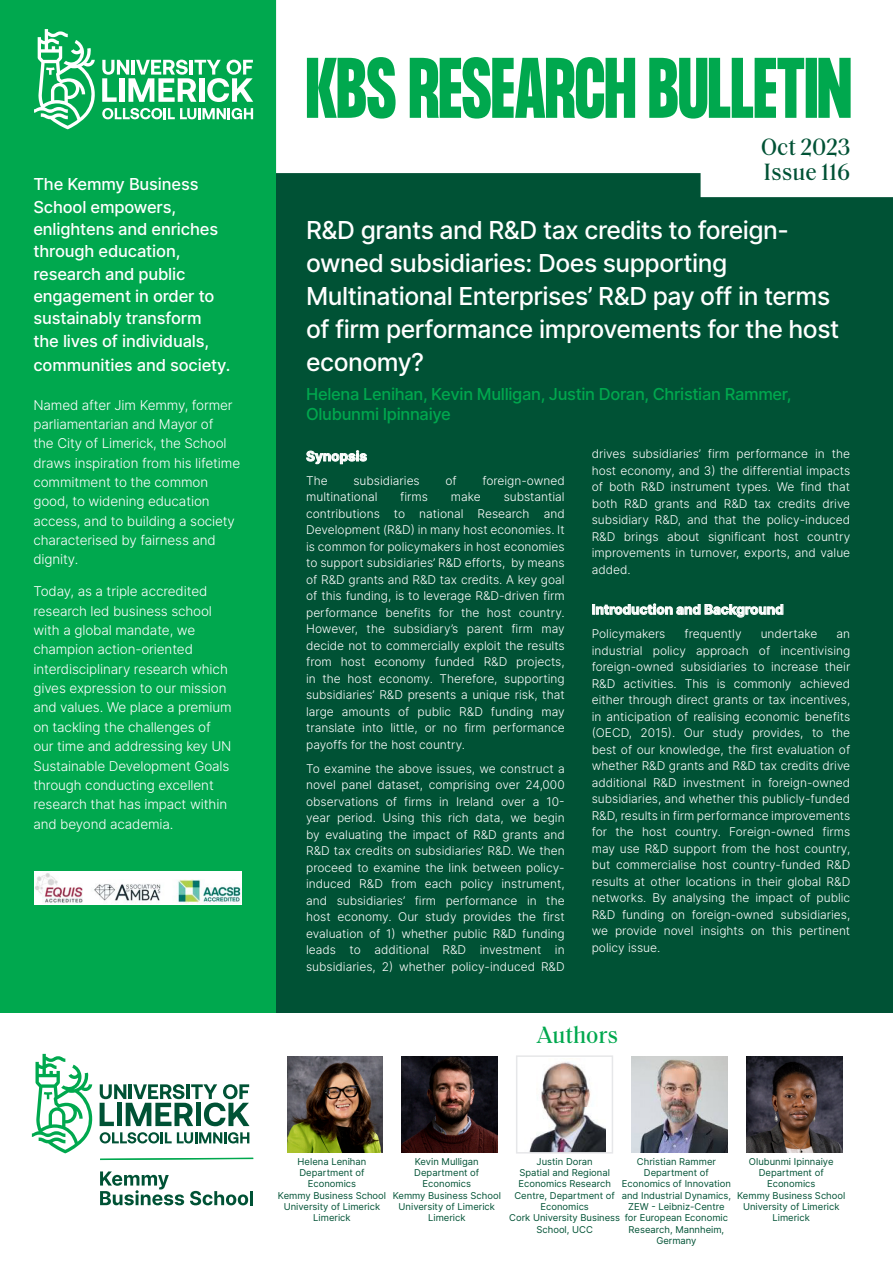
<style>
.page{position:relative;width:893px;height:1263px;background:#fff}
.page>*{position:absolute;margin:0;border:0;box-sizing:border-box;transform-origin:0 0}
.IntroPara_Purple{font:500 24.75px/33px "Inter";letter-spacing:-.02em;color:#fff}
.t1{font:500 24px "Saol Text";color:#005235;scale:.96 1}
.t2{font:500 24px "Saol Text";color:#00a84e;scale:.96 1}
.IntroPara_Purple-2{font:500 16.5px/22.4px "Inter";letter-spacing:-.01em;color:#fff}
.IntroPara_Purple-3{font:500 16.5px/19.8px "Inter";letter-spacing:-.02em;color:#00a84e}
.IntroPara_Purple-4{font:13.5px/19.4px "Inter Light BETA";letter-spacing:-.01em;color:#fff}
.BodyText{font:700 13.5px "Inter";color:#fff}
.BodyText-2{font:12px/16.5px "Inter Light BETA";color:#fff;text-align:justify}
.t3{font:9.45px/11.4px "Inter";color:#005235;text-align:center}
</style>
<div class="page">
<div style="left:274px;top:0;width:619px;height:1012px;background:#005235"></div>
<svg style="left:276px;top:0;width:617px;height:197px;background:#e1eae7"></svg>
<svg style="left:307px;top:57px;width:544px;height:62px;background:#4ec284"></svg>
<div style="left:0;top:0;width:276px;height:1012px;background:#00a84e"></div>
<svg style="left:102px;top:108px;width:151px;height:11px"></svg>
<svg style="left:102px;top:60px;width:151px;height:42px"></svg>
<svg style="left:34px;top:29px;width:61px;height:100px"></svg>
<svg style="left:100px;top:1132px;width:149px;height:11px"></svg>
<svg style="left:100px;top:1084px;width:149px;height:42px"></svg>
<svg style="left:32px;top:1054px;width:61px;height:99px"></svg>
<svg style="left:100px;top:1158px;width:153px;height:2px"></svg>
<svg style="left:100px;top:1171px;width:84px;height:34px"></svg>
<svg style="left:190px;top:1191px;width:58px;height:14px"></svg>
<hr style="left:250px;top:1191px;width:3px;height:14px;background:#005235">
<img style="left:287px;top:1056px;width:96px;height:97px">
<img style="left:402px;top:1056px;width:96px;height:97px">
<img style="left:530px;top:1062px;width:75px;height:88px">
<div style="left:516px;top:1055px;width:97px;height:98px;border:2px solid #e6e7e9"></div>
<img style="left:631px;top:1056px;width:96px;height:97px">
<img style="left:746px;top:1056px;width:96px;height:97px">
<img style="left:34px;top:871px;width:207px;height:34px">
<svg style="left:306px;top:450px;width:61px;height:14px"></svg>
<svg style="left:593px;top:604px;width:191px;height:14px"></svg>
<p class="IntroPara_Purple-2" style="left:33px;top:173px;width:186px">The Kemmy Business<br>School empowers, enlightens and enriches through education, research and public engagement in order to sustainably transform the lives of individuals,</p>
<p class="IntroPara_Purple-2" style="left:33px;top:353px;width:199px">communities and society.</p>
<p class="IntroPara_Purple-4" style="left:33px;top:395px;width:208px">Named after Jim Kemmy, former parliamentarian and Mayor of<br>the City of Limerick, the School draws inspiration from his lifetime commitment to the common good, to widening education access, and to building a society characterised by fairness and dignity.</p>
<p class="IntroPara_Purple-4" style="left:33px;top:582px;width:200px">Today, as a triple accredited research led business school with a global mandate, we champion action-oriented interdisciplinary research which gives expression to our mission and values. We place a premium on tackling the challenges of our time and addressing key UN<br>Sustainable Development Goals through conducting excellent research that has impact within and beyond academia.</p>
<p class="t1" style="left:761px;top:129px;width:95px">Oct 2023</p>
<p class="t1" style="left:764px;top:155px;width:92px">Issue 116</p>
<p class="IntroPara_Purple" style="left:306px;top:213px;width:535px">R&amp;D grants and R&amp;D tax credits to foreign&shy;owned subsidiaries: Does supporting Multinational Enterprises’ R&amp;D pay off in terms of firm performance improvements for the host economy?</p>
<p class="IntroPara_Purple-3" style="left:306px;top:384px;width:487px">Helena Lenihan, Kevin Mulligan, Justin Doran, Christian Rammer,<br>Olubunmi Ipinnaiye</p>
<p class="BodyText" style="left:306px;top:446px;width:62px">Synopsis</p>
<p class="BodyText-2" style="left:306px;top:472px;width:23px">The</p>
<p class="BodyText-2" style="left:353px;top:472px;width:68px">subsidiaries</p>
<p class="BodyText-2" style="left:445px;top:472px;width:13px">of</p>
<p class="BodyText-2" style="left:482px;top:472px;width:84px">foreign-owned</p>
<p class="BodyText-2" style="left:306px;top:488px;width:73px">multinational</p>
<p class="BodyText-2" style="left:400px;top:488px;width:29px">firms</p>
<p class="BodyText-2" style="left:451px;top:488px;width:31px">make</p>
<p class="BodyText-2" style="left:306px;top:488px;width:260px;text-indent:197px">substantial contributions to national Research and Development (R&amp;D) in many host economies. It is common for policymakers in host economies to support subsidiaries’ R&amp;D efforts, by means of R&amp;D grants and R&amp;D tax credits. A key goal of this funding, is to leverage R&amp;D-driven firm performance benefits for the host country.<br>However, the subsidiary’s parent firm may decide not to commercially exploit the results from host economy funded R&amp;D projects, in the host economy. Therefore, supporting subsidiaries’ R&amp;D presents a unique risk, that large amounts of public R&amp;D funding may translate into little, or no firm performance payoffs for the host country.</p>
<p class="BodyText-2" style="left:306px;top:760px;width:260px">To examine the above issues, we construct a novel panel dataset, comprising over 24,000 observations of firms in Ireland over a 10- year period. Using this rich data, we begin by evaluating the impact of R&amp;D grants and R&amp;D tax credits on subsidiaries’ R&amp;D. We then proceed to examine the link between policy&shy;induced R&amp;D from each policy instrument, and subsidiaries’ firm performance in the host economy. Our study provides the first evaluation of 1) whether public R&amp;D funding leads to additional R&amp;D investment in subsidiaries, 2) whether policy-induced R&amp;D</p>
<p class="BodyText-2" style="left:592px;top:445px;width:260px">drives subsidiaries’ firm performance in the host economy, and 3) the differential impacts of both R&amp;D instrument types. We find that both R&amp;D grants and R&amp;D tax credits drive subsidiary R&amp;D, and that the policy-induced R&amp;D brings about significant host country improvements in turnover, exports, and value added.</p>
<p class="BodyText" style="left:592px;top:600px;width:194px">Introduction and Background</p>
<p class="BodyText-2" style="left:592px;top:625px;width:75px">Policymakers</p>
<p class="BodyText-2" style="left:684px;top:625px;width:59px">frequently</p>
<p class="BodyText-2" style="left:761px;top:625px;width:58px">undertake</p>
<p class="BodyText-2" style="left:592px;top:625px;width:260px;text-indent:245px">an industrial policy approach of incentivising foreign-owned subsidiaries to increase their R&amp;D activities. This is commonly achieved either through direct grants or tax incentives, in anticipation of realising economic benefits (OECD, 2015). Our study provides, to the best of our knowledge, the first evaluation of whether R&amp;D grants and R&amp;D tax credits drive additional R&amp;D investment in foreign-owned subsidiaries, and whether this publicly-funded R&amp;D, results in firm performance improvements for the host country. Foreign-owned firms may use R&amp;D support from the host country, but commercialise host country-funded R&amp;D results at other locations in their global R&amp;D networks. By analysing the impact of public R&amp;D funding on foreign-owned subsidiaries, we provide novel insights on this pertinent policy issue.</p>
<p class="t2" style="left:537px;top:1017px;width:86px">Authors</p>
<p class="t3" style="left:298px;top:1155px;width:70px">Helena Lenihan</p>
<p class="t3" style="left:299px;top:1167px;width:67px">Department of<br>Economics</p>
<p class="t3" style="left:278px;top:1189px;width:110px">Kemmy Business School</p>
<p class="t3" style="left:284px;top:1201px;width:98px">University of Limerick</p>
<p class="t3" style="left:313px;top:1212px;width:39px">Limerick</p>
<p class="t3" style="left:415px;top:1155px;width:66px">Kevin Mulligan</p>
<p class="t3" style="left:414px;top:1167px;width:67px">Department of<br>Economics</p>
<p class="t3" style="left:393px;top:1189px;width:110px">Kemmy Business School</p>
<p class="t3" style="left:399px;top:1201px;width:98px">University of Limerick</p>
<p class="t3" style="left:428px;top:1212px;width:39px">Limerick</p>
<p class="t3" style="left:537px;top:1155px;width:58px">Justin Doran</p>
<p class="t3" style="left:514px;top:1167px;width:102px">Spatial and Regional<br>Economics Research<br>Centre, Department of<br>Economics</p>
<p class="t3" style="left:509px;top:1212px;width:112px">Cork University Business<br>School, UCC</p>
<p class="t3" style="left:637px;top:1155px;width:81px">Christian Rammer</p>
<p class="t3" style="left:622px;top:1167px;width:111px">Department of<br>Economics of Innovation and Industrial Dynamics,<br>ZEW - Leibniz-Centre for European Economic<br>Research, Mannheim,<br>Germany</p>
<p class="t3" style="left:749px;top:1155px;width:86px">Olubunmi Ipinnaiye</p>
<p class="t3" style="left:759px;top:1167px;width:67px">Department of<br>Economics</p>
<p class="t3" style="left:737px;top:1189px;width:110px">Kemmy Business School</p>
<p class="t3" style="left:743px;top:1201px;width:98px">University of Limerick</p>
<p class="t3" style="left:772px;top:1212px;width:39px">Limerick</p>
</div>
